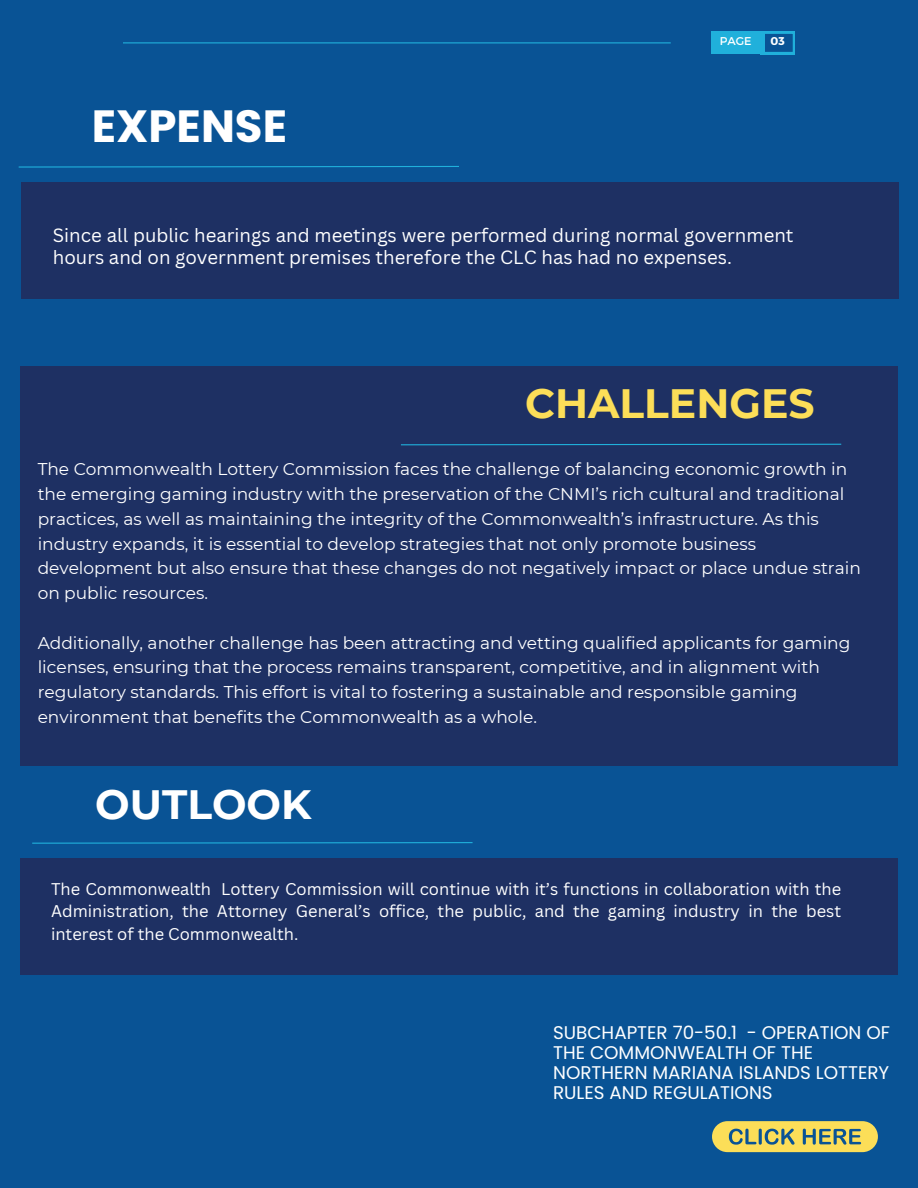
<style>
.page{position:relative;width:918px;height:1188px;background:#095395}
.page>*{position:absolute;margin:0;border:0;box-sizing:border-box;transform-origin:0 0}
.t1{font:700 45.15px "Poppins";color:#fff}
.t2{font:700 40.95px "Montserrat";color:#fcde58}
.t3{font:700 40.95px "Montserrat";color:#fff}
.t4{font:18.6px/21.5px "Canva Sans";color:#fff}
.t5{font:18.3px/20.2px "Poppins";color:#fff}
.t6{font:16.95px/24.8px "Montserrat";color:#fff}
.t7{font:16.5px/22.5px "Canva Sans";color:#fff;text-align:justify}
.t8{font:11.25px "Montserrat";color:#fff}
.t9{font:700 11.25px "Montserrat";color:#fff}
</style>
<div class="page">
<div style="left:20px;top:366px;width:878px;height:399px;background:#1e3063"></div>
<div style="left:711px;top:32px;width:54px;height:22px;background:#20b0db"></div>
<svg style="left:765px;top:32px;width:30px;height:22px"></svg>
<hr style="left:123px;top:42px;width:548px;height:1px;background:#20b0db">
<svg style="left:401px;top:443px;width:441px;height:3px"></svg>
<div style="left:20px;top:858px;width:878px;height:117px;background:#1e3063"></div>
<svg style="left:712px;top:1121px;width:165px;height:31px;background:#c8c064"></svg>
<svg style="left:32px;top:842px;width:441px;height:2px"></svg>
<div style="left:21px;top:182px;width:878px;height:117px;background:#1e3063"></div>
<svg style="left:18px;top:166px;width:441px;height:2px"></svg>
<h1 class="t1" style="left:92px;top:95px;width:197px">EXPENSE</h1>
<p class="t8" style="left:720px;top:34px;width:33px">PAGE</p>
<p class="t9" style="left:771px;top:34px;width:16px">03</p>
<p class="t4" style="left:53px;top:224px;width:742px">Since all public hearings and meetings were performed during normal government hours and on government premises therefore the CLC has had no expenses.</p>
<h2 class="t2" style="left:525px;top:379px;width:291px">CHALLENGES</h2>
<p class="t6" style="left:38px;top:457px;width:825px">The Commonwealth Lottery Commission faces the challenge of balancing economic growth in the emerging gaming industry with the preservation of the CNMI’s rich cultural and traditional practices, as well as maintaining the integrity of the Commonwealth’s infrastructure. As this industry expands, it is essential to develop strategies that not only promote business development but also ensure that these changes do not negatively impact or place undue strain on public resources.</p>
<p class="t6" style="left:38px;top:630px;width:814px">Additionally, another challenge has been attracting and vetting qualified applicants for gaming licenses, ensuring that the process remains transparent, competitive, and in alignment with regulatory standards. This effort is vital to fostering a sustainable and responsible gaming environment that benefits the Commonwealth as a whole.</p>
<h2 class="t3" style="left:95px;top:779px;width:218px">OUTLOOK</h2>
<p class="t7" style="left:51px;top:877px;width:792px">The Commonwealth Lottery Commission will continue with it’s functions in collaboration with the Administration, the Attorney General’s office, the public, and the gaming industry in the best interest of the Commonwealth.</p>
<p class="t5" style="left:553px;top:1022px;width:338px">SUBCHAPTER 70-50.1 - OPERATION OF<br>THE COMMONWEALTH OF THE<br>NORTHERN MARIANA ISLANDS LOTTERY<br>RULES AND REGULATIONS</p>
</div>
